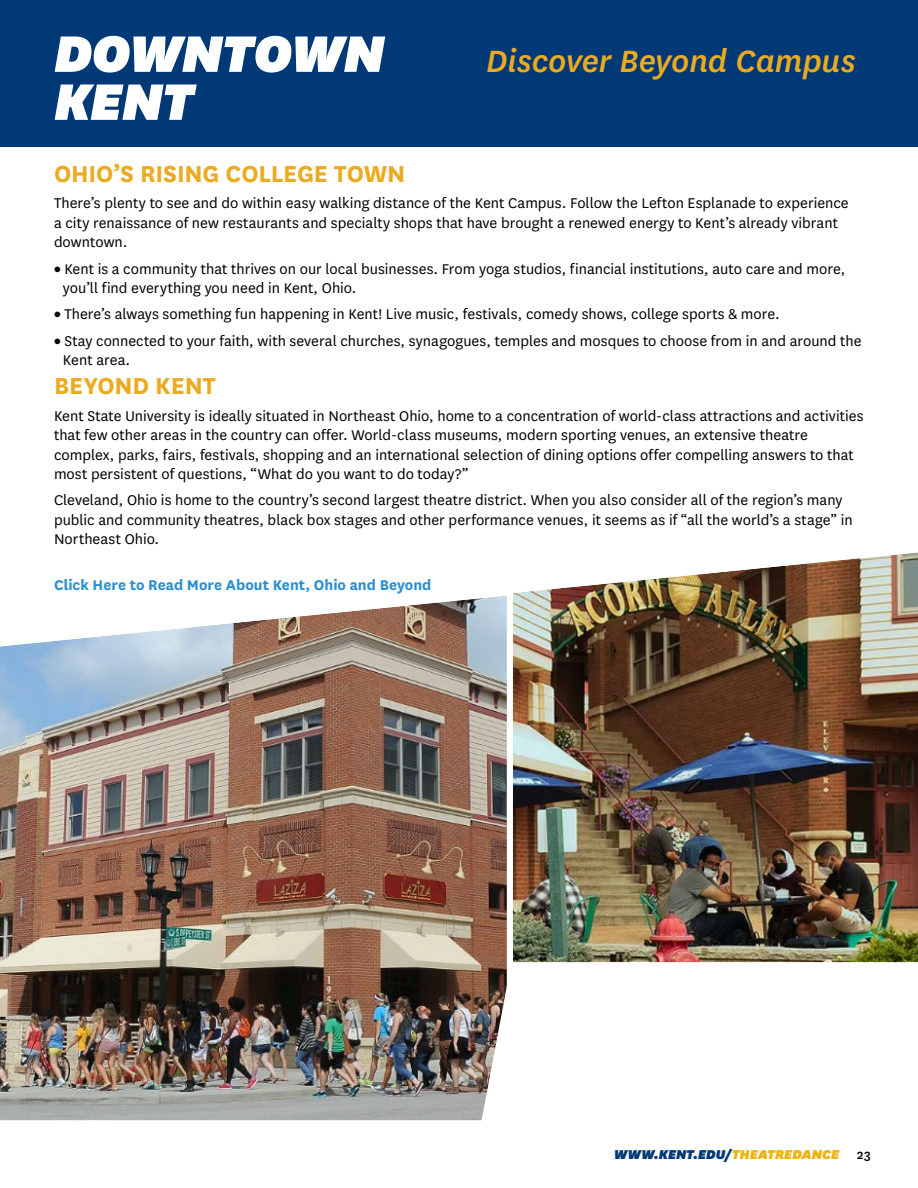
<style>
.page{position:relative;width:918px;height:1188px;background:#fff}
.page>*{position:absolute;margin:0;border:0;box-sizing:border-box;transform-origin:0 0}
.t1{font:italic 900 60px "National";letter-spacing:-.01em;color:#fff}
.t2{font:italic 500 36px "National";letter-spacing:-.01em;color:#ebab21}
.t3{font:700 27px "National";letter-spacing:-.005em;color:#ebab21}
.t4{font:16.5px/19.5px "National";color:#000}
.t5{font:700 16.5px "National";color:#2c8fce}
.t6{font:italic 900 15px "National";letter-spacing:.005em;color:#003976}
.s1{font-weight:900}
.s2{color:#eeb310}
.s3{font-weight:500;font-style:normal;color:#000}
</style>
<div class="page">
<img style="left:0;top:596px;width:503px;height:525px">
<img style="left:503px;top:552px;width:415px;height:410px">
<div style="left:0;top:0;width:918px;height:146px;background:#003976"></div>
<svg style="left:481px;top:962px;width:437px;height:159px"></svg>
<h1 class="t1" style="left:54px;top:12px;width:332px">DOWNTOWN</h1>
<h2 class="t2" style="left:486px;top:37px;width:371px">Discover Beyond Campus</h2>
<h1 class="t1" style="left:54px;top:60px;width:141px">KENT</h1>
<h3 class="t3" style="left:54px;top:155px;width:353px">OHIO’S RISING COLLEGE TOWN</h3>
<p class="t4" style="left:54px;top:193px;width:796px">There’s plenty to see and do within easy walking distance of the Kent Campus. Follow the Lefton Esplanade to experience a city renaissance of new restaurants and specialty shops that have brought a renewed energy to Kent’s already vibrant downtown.</p>
<p class="t4" style="left:63px;top:258px;width:784px;text-indent:-9px"><span class="s1">•</span> Kent is a community that thrives on our local businesses. From yoga studios, financial institutions, auto care and more, you’ll find everything you need in Kent, Ohio.</p>
<p class="t4" style="left:54px;top:304px;width:727px"><span class="s1">•</span> There’s always something fun happening in Kent! Live music, festivals, comedy shows, college sports &amp; more.</p>
<p class="t4" style="left:63px;top:330px;width:800px;text-indent:-9px"><span class="s1">•</span> Stay connected to your faith, with several churches, synagogues, temples and mosques to choose from in and around the<br>Kent area.</p>
<h3 class="t3" style="left:54px;top:367px;width:163px">BEYOND KENT</h3>
<p class="t4" style="left:54px;top:405px;width:811px">Kent State University is ideally situated in Northeast Ohio, home to a concentration of world-class attractions and activities that few other areas in the country can offer. World-class museums, modern sporting venues, an extensive theatre complex, parks, fairs, festivals, shopping and an international selection of dining options offer compelling answers to that most persistent of questions, “What do you want to do today?”</p>
<p class="t4" style="left:54px;top:490px;width:800px">Cleveland, Ohio is home to the country’s second largest theatre district. When you also consider all of the region’s many public and community theatres, black box stages and other performance venues, it seems as if “all the world’s a stage” in<br>Northeast Ohio.</p>
<p class="t5" style="left:54px;top:573px;width:379px">Click Here to Read More About Kent, Ohio and Beyond</p>
<p class="t6" style="left:614px;top:1144px;width:258px">WWW.KENT.EDU/<span class="s2">THEATREDANCE</span> <span class="s3">23</span></p>
</div>
